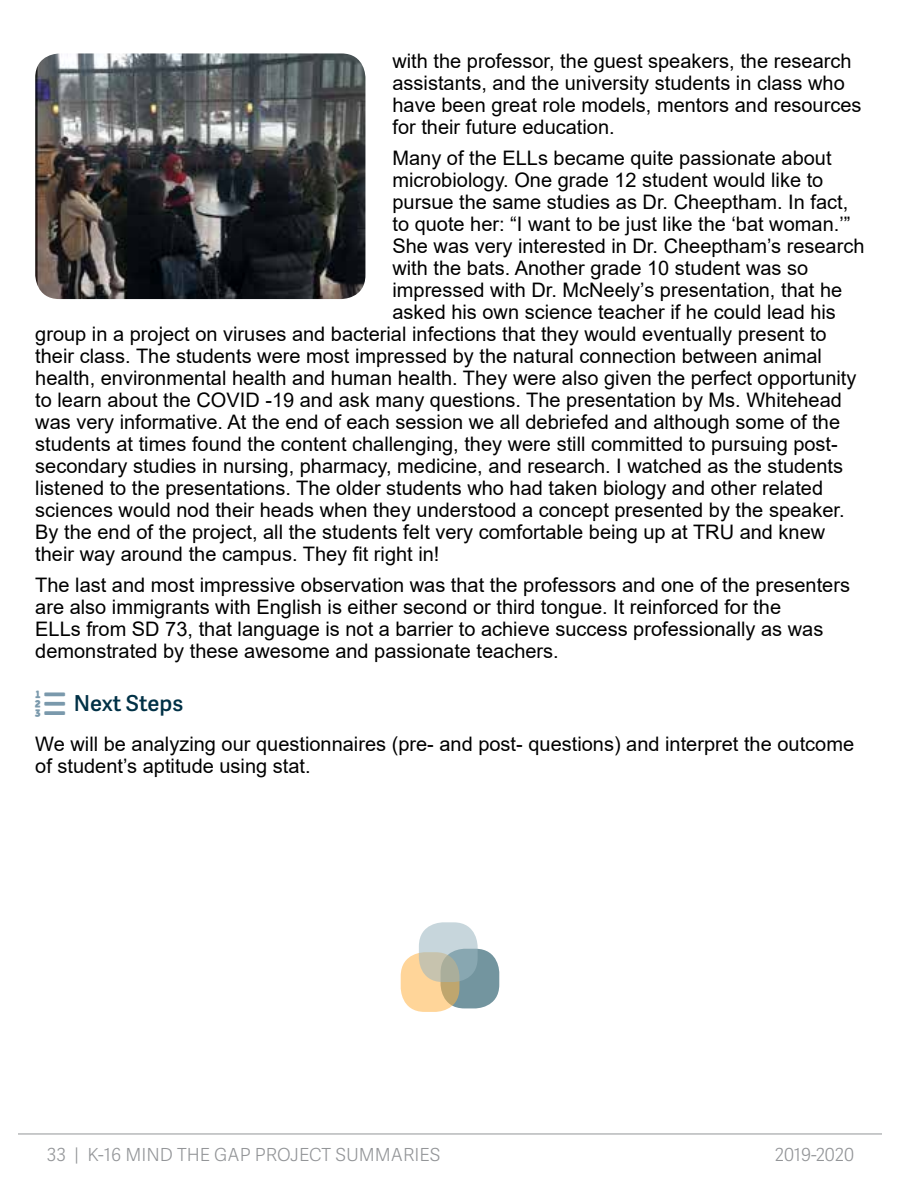
<style>
.page{position:relative;width:900px;height:1188px;background:#fff}
.page>*{position:absolute;margin:0;border:0;box-sizing:border-box;transform-origin:0 0}
.t1{font:600 22px "Adelle Sans";color:#003146}
.t2{font:20px/22px "Arial";color:#000}
.t3{font:300 18px "Adelle Sans";color:#939598}
.s1{color:#7a99ac}
</style>
<div class="page">
<hr style="left:18px;top:1133px;width:864px;height:1px;background:#939598">
<img style="left:35px;top:53px;width:330px;height:246px">
<div style="left:441px;top:949px;width:58px;height:59px;background:#73959f;border-radius:24px"></div>
<svg style="left:401px;top:952px;width:58px;height:60px;background:#f4cd92"></svg>
<svg style="left:419px;top:922px;width:59px;height:60px;background:#b7c4c2"></svg>
<p class="t2" style="left:392px;top:50px;width:471px">with the professor, the guest speakers, the research assistants, and the university students in class who have been great role models, mentors and resources for their future education.</p>
<p class="t2" style="left:392px;top:147px;width:441px">Many of the ELLs became quite passionate about</p>
<p class="t2" style="left:392px;top:169px;width:432px">microbiology. One grade 12 student would like to</p>
<p class="t2" style="left:392px;top:191px;width:457px">pursue the same studies as Dr. Cheeptham. In fact,</p>
<p class="t2" style="left:392px;top:213px;width:459px">to quote her: “I want to be just like the ‘bat woman.’”</p>
<p class="t2" style="left:392px;top:235px;width:474px">She was very interested in Dr. Cheeptham’s research</p>
<p class="t2" style="left:392px;top:257px;width:417px">with the bats. Another grade 10 student was so</p>
<p class="t2" style="left:392px;top:279px;width:451px">impressed with Dr. McNeely’s presentation, that he</p>
<p class="t2" style="left:392px;top:301px;width:445px">asked his own science teacher if he could lead his</p>
<p class="t2" style="left:35px;top:323px;width:793px">group in a project on viruses and bacterial infections that they would eventually present to</p>
<p class="t2" style="left:35px;top:345px;width:788px">their class. The students were most impressed by the natural connection between animal</p>
<p class="t2" style="left:35px;top:367px;width:823px">health, environmental health and human health. They were also given the perfect opportunity</p>
<p class="t2" style="left:35px;top:389px;width:808px">to learn about the COVID -19 and ask many questions. The presentation by Ms. Whitehead</p>
<p class="t2" style="left:35px;top:411px;width:806px">was very informative. At the end of each session we all debriefed and although some of the</p>
<p class="t2" style="left:35px;top:433px;width:804px">students at times found the content challenging, they were still committed to pursuing post-</p>
<p class="t2" style="left:35px;top:455px;width:809px">secondary studies in nursing, pharmacy, medicine, and research. I watched as the students</p>
<p class="t2" style="left:35px;top:477px;width:789px">listened to the presentations. The older students who had taken biology and other related</p>
<p class="t2" style="left:35px;top:499px;width:811px">sciences would nod their heads when they understood a concept presented by the speaker.</p>
<p class="t2" style="left:35px;top:521px;width:792px">By the end of the project, all the students felt very comfortable being up at TRU and knew</p>
<p class="t2" style="left:35px;top:543px;width:406px">their way around the campus. They fit right in!</p>
<p class="t2" style="left:35px;top:574px;width:816px">The last and most impressive observation was that the professors and one of the presenters are also immigrants with English is either second or third tongue. It reinforced for the<br>ELLs from SD 73, that language is not a barrier to achieve success professionally as was demonstrated by these awesome and passionate teachers.</p>
<p class="t1" style="left:35px;top:687px;width:149px"><span class="s1">●▲▼□●</span> Next Steps</p>
<p class="t2" style="left:35px;top:733px;width:820px">We will be analyzing our questionnaires (pre- and post- questions) and interpret the outcome of student’s aptitude using stat.</p>
<p class="t3" style="left:47px;top:1142px;width:395px">33 | K-16 MIND THE GAP PROJECT SUMMARIES</p>
<p class="t3" style="left:775px;top:1142px;width:81px">2019-2020</p>
</div>
